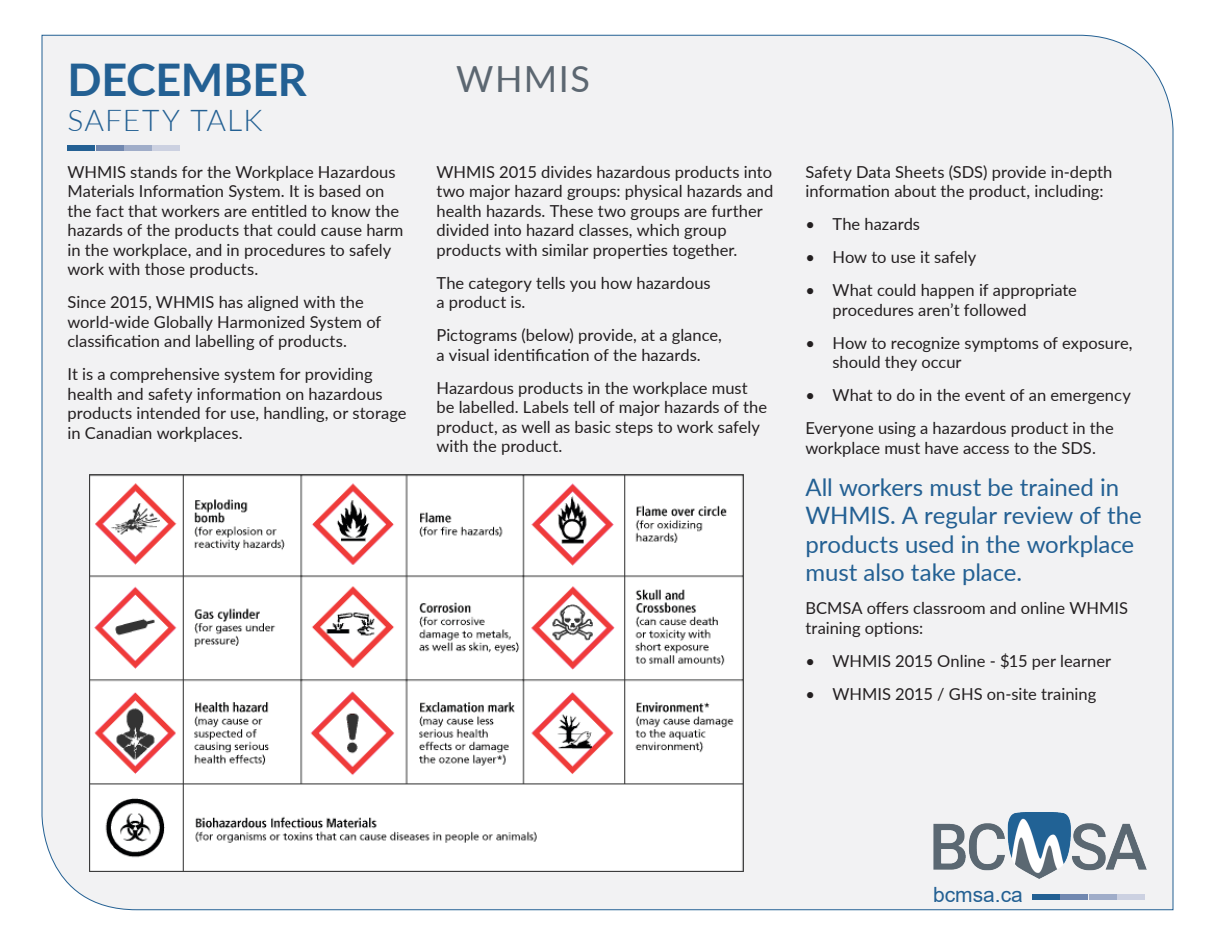
<style>
.page{position:relative;width:1215px;height:945px;background:#fff}
.page>*{position:absolute;margin:0;border:0;box-sizing:border-box;transform-origin:0 0}
.t1{font:700 45px "Lato";letter-spacing:-.01em;color:#236093}
.t2{font:36px "Lato";letter-spacing:.04em;color:#5c6771}
.t3{font:300 30px "Lato";letter-spacing:.035em;color:#236093}
.t4{font:24px/28.5px "Lato";letter-spacing:-.005em;color:#236093}
.t5{font:21px "Arial";color:#236093}
.t6{font:16.5px/19.5px "Lato";color:#231f20}
</style>
<div class="page">
<div style="left:41px;top:34px;width:1133px;height:876px;background:#f2f2f3"></div>
<div style="left:1032px;top:894px;width:28px;height:5px;background:#236093"></div>
<div style="left:1060px;top:894px;width:28px;height:5px;background:#7188b0"></div>
<div style="left:1089px;top:894px;width:28px;height:5px;background:#a0adc9"></div>
<div style="left:1117px;top:894px;width:28px;height:5px;background:#ccd1e1"></div>
<img style="left:930px;top:809px;width:219px;height:70px">
<img style="left:89px;top:475px;width:654px;height:397px">
<div style="left:68px;top:146px;width:27px;height:5px;background:#236093"></div>
<div style="left:96px;top:146px;width:28px;height:5px;background:#7188b0"></div>
<div style="left:124px;top:146px;width:28px;height:5px;background:#a0adc9"></div>
<div style="left:153px;top:146px;width:27px;height:5px;background:#ccd1e1"></div>
<p class="t1" style="left:68px;top:47px;width:241px">DECEMBER</p>
<p class="t3" style="left:68px;top:99px;width:197px">SAFETY TALK</p>
<p class="t6" style="left:68px;top:161px;width:338px">WHMIS stands for the Workplace Hazardous Materials Information System. It is based on the fact that workers are entitled to know the hazards of the products that could cause harm in the workplace, and in procedures to safely work with those products.</p>
<p class="t6" style="left:68px;top:292px;width:315px">Since 2015, WHMIS has aligned with the world-wide Globally Harmonized System of classification and labelling of products.</p>
<p class="t6" style="left:68px;top:364px;width:341px">It is a comprehensive system for providing health and safety information on hazardous products intended for use, handling, or storage in Canadian workplaces.</p>
<p class="t2" style="left:456px;top:53px;width:135px">WHMIS</p>
<p class="t6" style="left:436px;top:161px;width:338px">WHMIS 2015 divides hazardous products into two major hazard groups: physical hazards and health hazards. These two groups are further divided into hazard classes, which group products with similar properties together.</p>
<p class="t6" style="left:436px;top:272px;width:276px">The category tells you how hazardous a product is.</p>
<p class="t6" style="left:436px;top:325px;width:287px">Pictograms (below) provide, at a glance, a visual identification of the hazards.</p>
<p class="t6" style="left:436px;top:377px;width:332px">Hazardous products in the workplace must be labelled. Labels tell of major hazards of the product, as well as basic steps to work safely with the product.</p>
<p class="t6" style="left:806px;top:161px;width:308px">Safety Data Sheets (SDS) provide in-depth information about the product, including:</p>
<p class="t6" style="left:806px;top:214px;width:116px">• The hazards</p>
<p class="t6" style="left:806px;top:247px;width:172px">• How to use it safely</p>
<p class="t6" style="left:832px;top:280px;width:246px;text-indent:-27px">• What could happen if appropriate procedures aren’t followed</p>
<p class="t6" style="left:832px;top:332px;width:302px;text-indent:-27px">• How to recognize symptoms of exposure, should they occur</p>
<p class="t6" style="left:806px;top:385px;width:327px">• What to do in the event of an emergency</p>
<p class="t6" style="left:806px;top:418px;width:310px">Everyone using a hazardous product in the workplace must have access to the SDS.</p>
<p class="t4" style="left:806px;top:472px;width:338px">All workers must be trained in<br>WHMIS. A regular review of the products used in the workplace must also take place.</p>
<p class="t6" style="left:806px;top:598px;width:324px">BCMSA offers classroom and online WHMIS training options:</p>
<p class="t6" style="left:806px;top:650px;width:307px">• WHMIS 2015 Online - $15 per learner</p>
<p class="t6" style="left:806px;top:683px;width:292px">• WHMIS 2015 / GHS on-site training</p>
<p class="t5" style="left:933px;top:880px;width:91px">bcmsa.ca</p>
</div>
